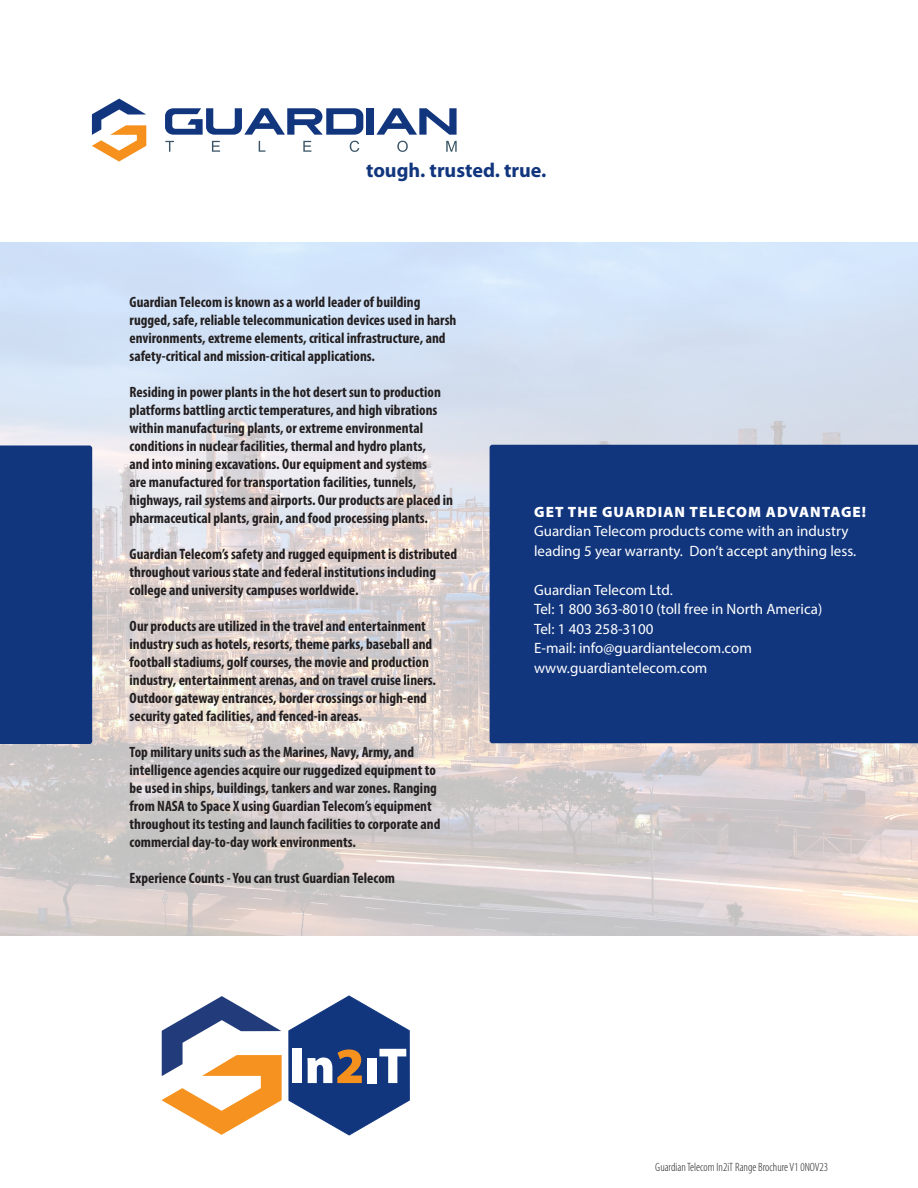
<style>
.page{position:relative;width:918px;height:1188px;background:#fff}
.page>*{position:absolute;margin:0;border:0;box-sizing:border-box;transform-origin:0 0}
.t1{font:700 20.1px "Myriad Pro";color:#11367e}
.Text{font:700 condensed 15px/18px "Myriad Pro";color:#231f20}
.Paragraph_Text{font:15px/19.5px "Myriad Pro";color:#fff}
.Paragraph_Text-2{font:900 15px "Myriad Pro";letter-spacing:.07em;color:#fff}
.t2{font:300 condensed 12px "Myriad Pro";color:#231f20}
</style>
<div class="page">
<img style="left:0;top:243px;width:918px;height:693px">
<div style="left:490px;top:445px;width:428px;height:298px;background:#11367e"></div>
<div style="left:0;top:446px;width:92px;height:298px;background:#11367e"></div>
<div style="left:367px;top:108px;width:7px;height:27px;background:#11367e"></div>
<svg style="left:376px;top:108px;width:81px;height:27px"></svg>
<svg style="left:165px;top:108px;width:198px;height:27px"></svg>
<svg style="left:92px;top:99px;width:54px;height:63px"></svg>
<svg style="left:165px;top:141px;width:9px;height:11px"></svg>
<svg style="left:212px;top:141px;width:8px;height:11px"></svg>
<svg style="left:259px;top:141px;width:6px;height:11px"></svg>
<svg style="left:303px;top:141px;width:8px;height:11px"></svg>
<svg style="left:350px;top:141px;width:9px;height:11px"></svg>
<svg style="left:397px;top:141px;width:11px;height:11px"></svg>
<svg style="left:446px;top:141px;width:11px;height:11px"></svg>
<svg style="left:161px;top:996px;width:121px;height:139px"></svg>
<svg style="left:288px;top:996px;width:122px;height:139px"></svg>
<p class="t1" style="left:366px;top:157px;width:182px">tough. trusted. true.</p>
<p class="Text" style="left:130px;top:292px;width:328px">Guardian Telecom is known as a world leader of building rugged, safe, reliable telecommunication devices used in harsh environments, extreme elements, critical infrastructure, and safety-critical and mission-critical applications.</p>
<p class="Text" style="left:130px;top:382px;width:325px">Residing in power plants in the hot desert sun to production platforms battling arctic temperatures, and high vibrations within manufacturing plants, or extreme environmental conditions in nuclear facilities, thermal and hydro plants,<br>and into mining excavations. Our equipment and systems<br>are manufactured for transportation facilities, tunnels, highways, rail systems and airports. Our products are placed in pharmaceutical plants, grain, and food processing plants.</p>
<p class="Text" style="left:130px;top:544px;width:329px">Guardian Telecom’s safety and rugged equipment is distributed throughout various state and federal institutions including college and university campuses worldwide.</p>
<p class="Text" style="left:130px;top:616px;width:308px">Our products are utilized in the travel and entertainment industry such as hotels, resorts, theme parks, baseball and football stadiums, golf courses, the movie and production industry, entertainment arenas, and on travel cruise liners.<br>Outdoor gateway entrances, border crossings or high-end security gated facilities, and fenced-in areas.</p>
<p class="Text" style="left:130px;top:742px;width:312px">Top military units such as the Marines, Navy, Army, and intelligence agencies acquire our ruggedized equipment to be used in ships, buildings, tankers and war zones. Ranging from NASA to Space X using Guardian Telecom’s equipment throughout its testing and launch facilities to corporate and commercial day-to-day work environments.</p>
<p class="Text" style="left:130px;top:868px;width:267px">Experience Counts - You can trust Guardian Telecom</p>
<p class="Paragraph_Text-2" style="left:534px;top:502px;width:333px">GET THE GUARDIAN TELECOM ADVANTAGE!</p>
<p class="Paragraph_Text" style="left:534px;top:521px;width:324px">Guardian Telecom products come with an industry leading 5 year warranty. Don’t accept anything less.</p>
<p class="Paragraph_Text" style="left:534px;top:580px;width:140px">Guardian Telecom Ltd.</p>
<p class="Paragraph_Text" style="left:534px;top:599px;width:290px">Tel: 1 800 363-8010 (toll free in North America)</p>
<p class="Paragraph_Text" style="left:534px;top:619px;width:121px">Tel: 1 403 258-3100</p>
<p class="Paragraph_Text" style="left:534px;top:638px;width:219px">E-mail: info@guardiantelecom.com</p>
<p class="Paragraph_Text" style="left:534px;top:658px;width:175px">www.guardiantelecom.com</p>
<p class="t2" style="left:655px;top:1160px;width:174px">Guardian Telecom In2iT Range Brochure V1 0NOV23</p>
</div>
